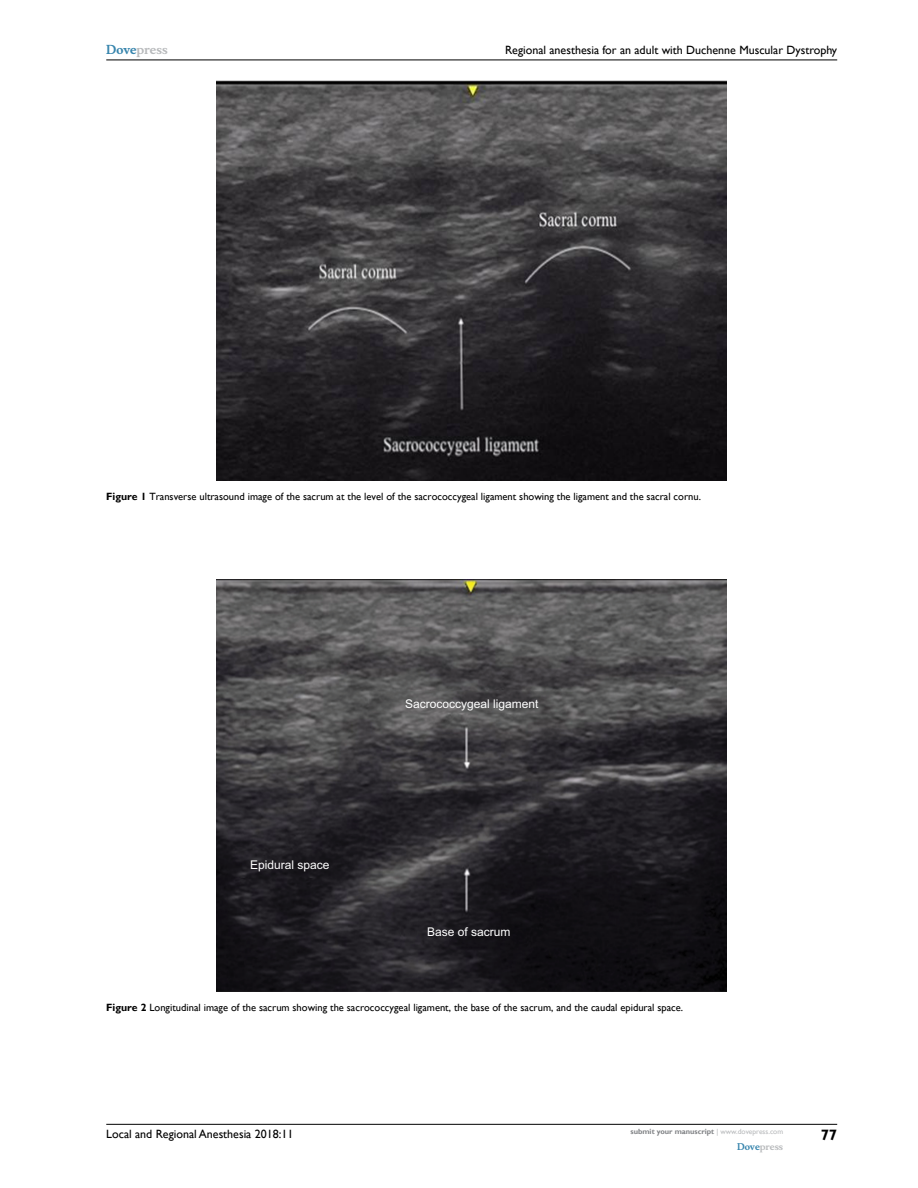
<style>
.page{position:relative;width:918px;height:1188px;background:#fff}
.page>*{position:absolute;margin:0;border:0;box-sizing:border-box;transform-origin:0 0}
.t1{font:700 15px "Gill Sans";color:#000}
.t2{font:12px "Gill Sans";color:#000}
.t3{font:12px "Arial";color:#fff}
.t4{font:700 12px "Musee";color:#b8babc}
.t5{font:10.5px "Gill Sans";color:#000}
.t6{font:700 9px "Musee";color:#b8babc}
.t7{font:700 7.5px "Gill Sans";color:#808285}
.s1{color:#3785ad}
.s2{font-weight:700}
.s3{font-weight:400;color:#b8babc}
</style>
<div class="page">
<hr style="left:106px;top:1124px;width:731px;height:1px;background:#000">
<hr style="left:106px;top:60px;width:731px;height:1px;background:#000">
<img style="left:217px;top:81px;width:510px;height:400px">
<img style="left:217px;top:580px;width:510px;height:411px">
<p class="t4" style="left:106px;top:43px;width:63px"><span class="s1">Dove</span>press</p>
<p class="t2" style="left:505px;top:43px;width:334px">Regional anesthesia for an adult with Duchenne Muscular Dystrophy</p>
<p class="t5" style="left:106px;top:490px;width:596px"><span class="s2">Figure 1</span> Transverse ultrasound image of the sacrum at the level of the sacrococcygeal ligament showing the ligament and the sacral cornu.</p>
<p class="t3" style="left:250px;top:856px;width:81px">Epidural space</p>
<p class="t3" style="left:405px;top:696px;width:135px">Sacrococcygeal ligament</p>
<p class="t3" style="left:427px;top:924px;width:85px">Base of sacrum</p>
<p class="t5" style="left:106px;top:1001px;width:578px"><span class="s2">Figure 2</span> Longitudinal image of the sacrum showing the sacrococcygeal ligament, the base of the sacrum, and the caudal epidural space.</p>
<p class="t2" style="left:106px;top:1127px;width:189px">Local and Regional Anesthesia 2018:11</p>
<p class="t7" style="left:631px;top:1127px;width:154px">submit your manuscript <span class="s3">| www.dovepress.com</span></p>
<p class="t6" style="left:737px;top:1141px;width:48px"><span class="s1">Dove</span>press</p>
<h1 class="t1" style="left:821px;top:1126px;width:18px">77</h1>
</div>
